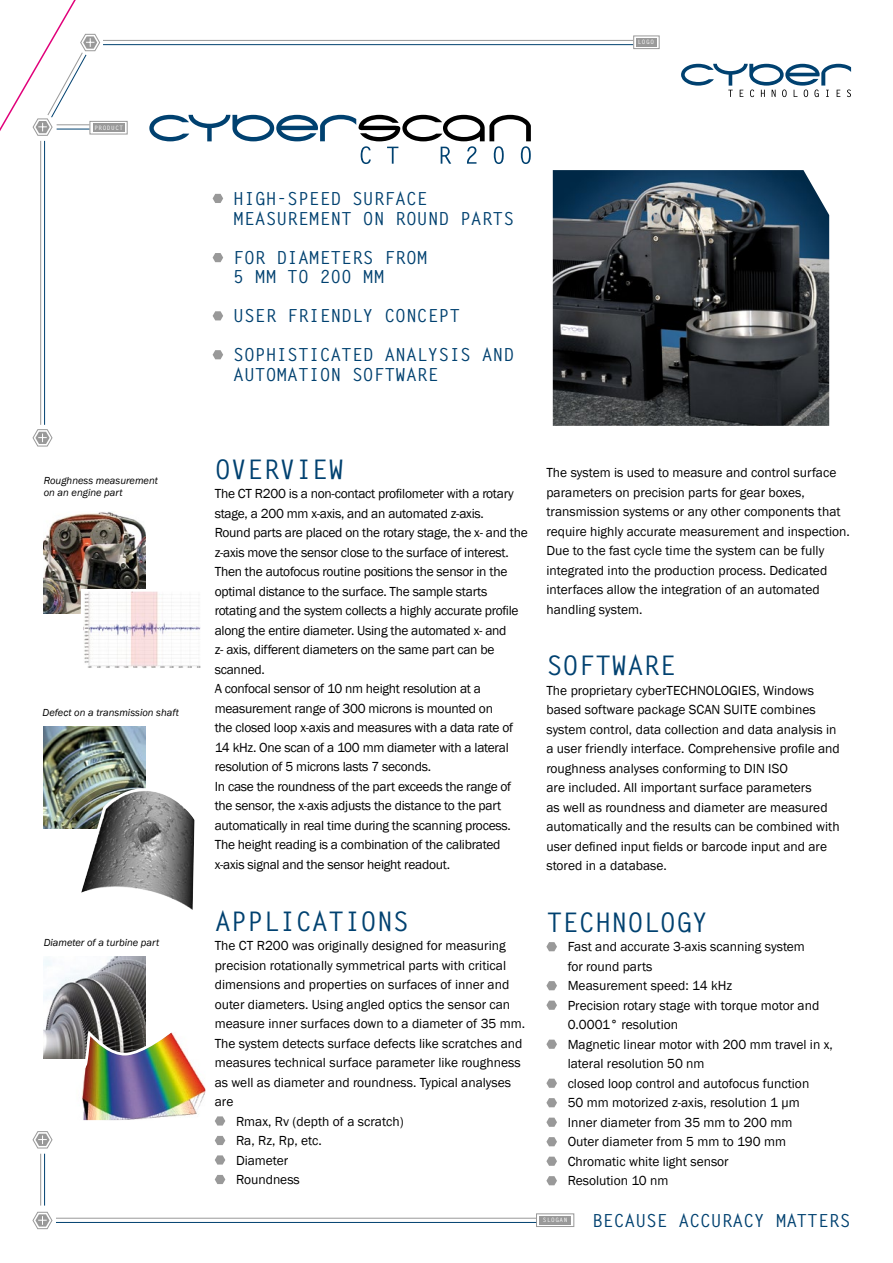
<style>
.page{position:relative;width:893px;height:1263px;background:#fff}
.page>*{position:absolute;margin:0;border:0;box-sizing:border-box;transform-origin:0 0}
.t1{font:700 27px "Letter Gothic";color:#004170}
.t2{font:700 18px/19.5px "Letter Gothic";color:#004170}
.t3{font:13.5px/19.5px "Franklin Gothic";color:#000}
.t4{font:13.5px/19.5px "Franklin Gothic";letter-spacing:-.02em;color:#000}
.t5{font:italic 10.5px/12px "Franklin Gothic";color:#000}
.t6{font:700 6px "Letter Gothic";letter-spacing:.1em;color:#fff}
</style>
<div class="page">
<img style="left:43px;top:956px;width:102px;height:102px">
<hr style="left:103px;top:44px;width:530px;height:1px;background:#004170">
<hr style="left:103px;top:40px;width:530px;height:1px;background:#999">
<div style="left:90px;top:121px;width:37px;height:13px;border:1px solid #999"></div>
<div style="left:93px;top:124px;width:31px;height:8px;background:#999"></div>
<svg style="left:0;top:0;width:100px;height:163px"></svg>
<hr style="left:44px;top:141px;width:1px;height:284px;background:#004170">
<hr style="left:40px;top:141px;width:1px;height:284px;background:#999">
<svg style="left:681px;top:64px;width:170px;height:33px"></svg>
<div style="left:633px;top:36px;width:26px;height:13px;border:1px solid #999"></div>
<div style="left:636px;top:38px;width:20px;height:8px;background:#999"></div>
<div style="left:536px;top:1213px;width:38px;height:14px;border:1px solid #999"></div>
<div style="left:540px;top:1216px;width:31px;height:8px;background:#999"></div>
<hr style="left:56px;top:1218px;width:480px;height:1px;background:#999">
<hr style="left:56px;top:1222px;width:480px;height:1px;background:#004170">
<svg style="left:33px;top:1212px;width:19px;height:17px"></svg>
<svg style="left:213px;top:194px;width:10px;height:9px"></svg>
<svg style="left:213px;top:311px;width:10px;height:9px"></svg>
<svg style="left:213px;top:253px;width:10px;height:9px"></svg>
<svg style="left:213px;top:350px;width:10px;height:9px"></svg>
<svg style="left:33px;top:429px;width:19px;height:17px"></svg>
<svg style="left:546px;top:942px;width:11px;height:9px"></svg>
<svg style="left:546px;top:981px;width:11px;height:9px"></svg>
<svg style="left:546px;top:1001px;width:11px;height:9px"></svg>
<svg style="left:546px;top:1040px;width:11px;height:9px"></svg>
<svg style="left:546px;top:1079px;width:11px;height:9px"></svg>
<svg style="left:546px;top:1098px;width:11px;height:9px"></svg>
<svg style="left:546px;top:1118px;width:11px;height:9px"></svg>
<svg style="left:546px;top:1137px;width:11px;height:9px"></svg>
<svg style="left:546px;top:1157px;width:11px;height:9px"></svg>
<svg style="left:546px;top:1176px;width:11px;height:9px"></svg>
<img style="left:43px;top:726px;width:102px;height:102px">
<img style="left:43px;top:512px;width:102px;height:101px">
<img style="left:553px;top:170px;width:276px;height:256px">
<hr style="left:44px;top:1154px;width:1px;height:51px;background:#004170">
<hr style="left:40px;top:1154px;width:1px;height:51px;background:#999">
<svg style="left:33px;top:1131px;width:19px;height:17px"></svg>
<svg style="left:215px;top:1116px;width:10px;height:9px"></svg>
<svg style="left:215px;top:1136px;width:10px;height:9px"></svg>
<svg style="left:215px;top:1155px;width:10px;height:9px"></svg>
<svg style="left:215px;top:1175px;width:10px;height:9px"></svg>
<svg style="left:149px;top:115px;width:382px;height:49px"></svg>
<img style="left:85px;top:593px;width:114px;height:74px">
<div style="left:81px;top:589px;width:122px;height:82px;border:3px solid #fff"></div>
<svg style="left:76px;top:787px;width:119px;height:123px"></svg>
<img style="left:72px;top:1022px;width:134px;height:99px">
<p class="t6" style="left:94px;top:124px;width:30px">PRODUCT</p>
<p class="t5" style="left:44px;top:475px;width:116px">Roughness measurement on an engine part</p>
<p class="t5" style="left:43px;top:707px;width:138px">Defect on a transmission shaft</p>
<p class="t5" style="left:44px;top:937px;width:117px">Diameter of a turbine part</p>
<p class="t6" style="left:638px;top:38px;width:18px">LOGO</p>
<h2 class="t2" style="left:233px;top:189px;width:282px">HIGH-SPEED SURFACE<br>MEASUREMENT ON ROUND PARTS</h2>
<h2 class="t2" style="left:233px;top:247px;width:196px">FOR DIAMETERS FROM<br>5 MM TO 200 MM</h2>
<h2 class="t2" style="left:233px;top:296px;width:282px;line-height:39px">USER FRIENDLY CONCEPT<br>SOPHISTICATED ANALYSIS AND</h2>
<h2 class="t2" style="left:233px;top:364px;width:207px">AUTOMATION SOFTWARE</h2>
<h1 class="t1" style="left:215px;top:451px;width:131px">OVERVIEW</h1>
<p class="t4" style="left:215px;top:484px;width:315px">The CT R200 is a non-contact profilometer with a rotary stage, a 200 mm x-axis, and an automated z-axis.<br>Round parts are placed on the rotary stage, the x- and the z-axis move the sensor close to the surface of interest.<br>Then the autofocus routine positions the sensor in the optimal distance to the surface. The sample starts rotating and the system collects a highly accurate profile along the entire diameter. Using the automated x- and<br>z- axis, different diameters on the same part can be scanned.<br>A confocal sensor of 10 nm height resolution at a measurement range of 300 microns is mounted on<br>the closed loop x-axis and measures with a data rate of 14 kHz. One scan of a 100 mm diameter with a lateral resolution of 5 microns lasts 7 seconds.<br>In case the roundness of the part exceeds the range of the sensor, the x-axis adjusts the distance to the part automatically in real time during the scanning process.<br>The height reading is a combination of the calibrated x-axis signal and the sensor height readout.</p>
<h1 class="t1" style="left:215px;top:903px;width:196px">APPLICATIONS</h1>
<p class="t3" style="left:215px;top:936px;width:293px">The CT R200 was originally designed for measuring</p>
<p class="t3" style="left:215px;top:955px;width:293px">precision rotationally symmetrical parts with critical</p>
<p class="t3" style="left:215px;top:975px;width:296px">dimensions and properties on surfaces of inner and</p>
<p class="t3" style="left:215px;top:994px;width:297px">outer diameters. Using angled optics the sensor can</p>
<p class="t3" style="left:215px;top:1014px;width:312px">measure inner surfaces down to a diameter of 35 mm.</p>
<p class="t3" style="left:215px;top:1033px;width:309px">The system detects surface defects like scratches and</p>
<p class="t3" style="left:215px;top:1053px;width:307px">measures technical surface parameter like roughness</p>
<p class="t3" style="left:215px;top:1072px;width:298px">as well as diameter and roundness. Typical analyses</p>
<p class="t3" style="left:215px;top:1092px;width:20px">are</p>
<p class="t3" style="left:236px;top:1111px;width:169px">Rmax, Rv (depth of a scratch)</p>
<p class="t3" style="left:236px;top:1131px;width:87px">Ra, Rz, Rp, etc.</p>
<p class="t3" style="left:236px;top:1150px;width:54px">Diameter</p>
<p class="t3" style="left:236px;top:1170px;width:65px">Roundness</p>
<p class="t3" style="left:546px;top:463px;width:305px">The system is used to measure and control surface parameters on precision parts for gear boxes, transmission systems or any other components that require highly accurate measurement and inspection.<br>Due to the fast cycle time the system can be fully integrated into the production process. Dedicated interfaces allow the integration of an automated handling system.</p>
<h1 class="t1" style="left:546px;top:647px;width:131px">SOFTWARE</h1>
<p class="t3" style="left:546px;top:681px;width:295px">The proprietary cyberTECHNOLOGIES, Windows based software package SCAN SUITE combines system control, data collection and data analysis in a user friendly interface. Comprehensive profile and roughness analyses conforming to DIN ISO<br>are included. All important surface parameters<br>as well as roundness and diameter are measured automatically and the results can be combined with user defined input fields or barcode input and are stored in a database.</p>
<h1 class="t1" style="left:546px;top:904px;width:164px">TECHNOLOGY</h1>
<p class="t3" style="left:568px;top:937px;width:267px">Fast and accurate 3-axis scanning system<br>for round parts<br>Measurement speed: 14 kHz<br>Precision rotary stage with torque motor and<br>0.0001° resolution<br>Magnetic linear motor with 200 mm travel in x, lateral resolution 50 nm<br>closed loop control and autofocus function<br>50 mm motorized z-axis, resolution 1 µm<br>Inner diameter from 35 mm to 200 mm<br>Outer diameter from 5 mm to 190 mm<br>Chromatic white light sensor<br>Resolution 10 nm</p>
<p class="t6" style="left:543px;top:1216px;width:26px">SLOGAN</p>
<h2 class="t2" style="left:592px;top:1210px;width:259px">BECAUSE ACCURACY MATTERS</h2>
</div>
